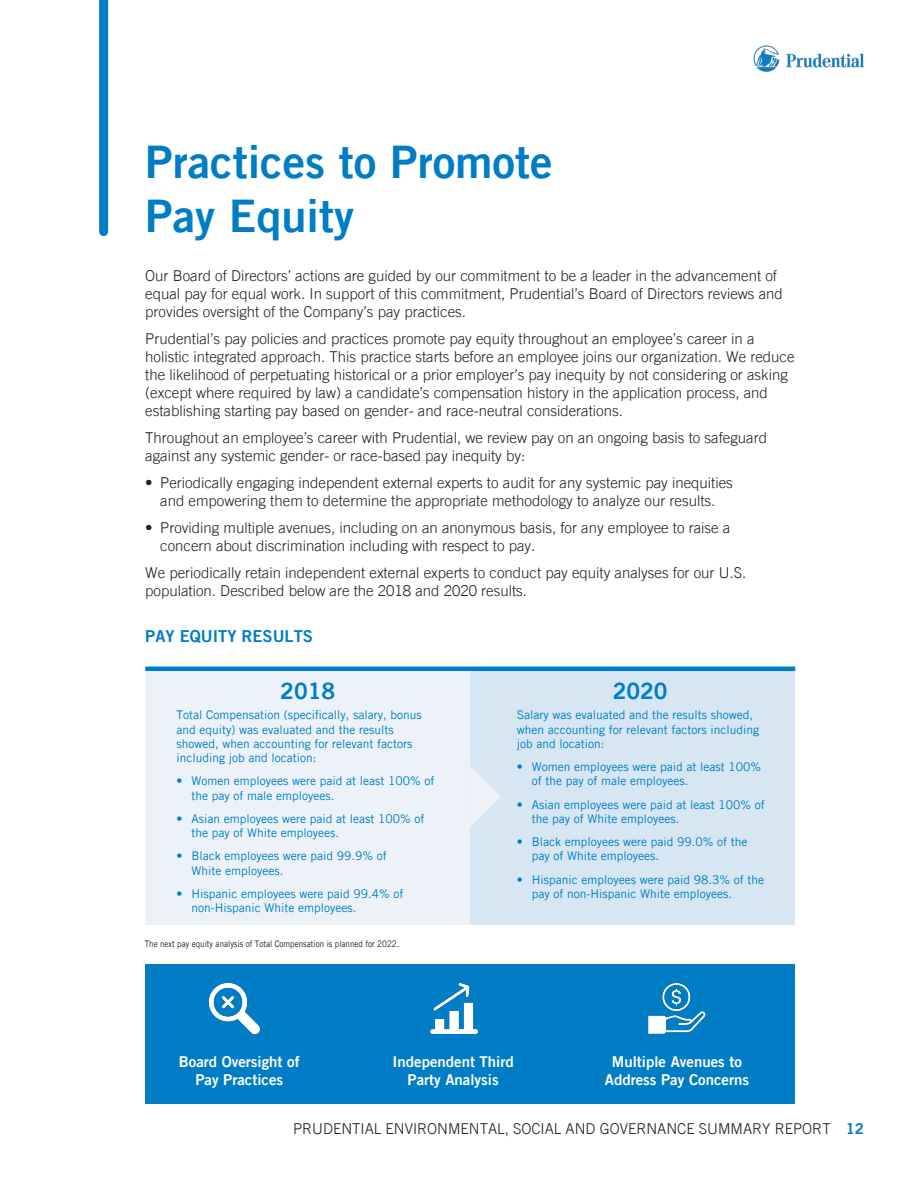
<style>
.page{position:relative;width:918px;height:1188px;background:#fff}
.page>*{position:absolute;margin:0;border:0;box-sizing:border-box;transform-origin:0 0}
.t1{font:700 45px/54px "Prudential Modern";color:#007dc4}
.t2{font:700 22.5px "Prudential Modern";color:#007dc4}
.BODY{font:700 16.5px "Prudential Modern";color:#007dc4}
.BODY-2{font:300 15px/18px "Prudential Modern";color:#231f20}
.Bullet_p10{font:300 15px/18px "Prudential Modern";color:#231f20;text-align:center}
.t3{font:700 15px/18px "Prudential Modern";color:#fff;text-align:center}
.Bullet_p12{font:500 12px/14.2px "Prudential Modern";color:#007dc4}
.Bullet_8_pt_blue{font:500 12px/14.2px "Prudential Modern";color:#007dc4}
.t4{font:500 9px "Prudential Modern";color:#231f20;scale:.89 1}
.s1{font-weight:700;color:#007dc4}
</style>
<div class="page">
<div style="left:145px;top:964px;width:650px;height:140px;background:#007dc4"></div>
<img style="left:754px;top:45px;width:110px;height:27px">
<div style="left:99px;top:0;width:9px;height:232px;background:#007dc4"></div>
<img style="left:430px;top:983px;width:49px;height:51px">
<img style="left:208px;top:983px;width:52px;height:52px">
<img style="left:648px;top:983px;width:58px;height:51px">
<div style="left:470px;top:669px;width:325px;height:256px;background:#d6e6f2"></div>
<div style="left:145px;top:669px;width:325px;height:256px;background:#ecf2f8"></div>
<svg style="left:470px;top:767px;width:31px;height:60px"></svg>
<hr style="left:145px;top:667px;width:650px;height:4px;background:#007dc4">
<h1 class="t1" style="left:145px;top:134px;width:409px">Practices to Promote<br>Pay Equity</h1>
<p class="BODY-2" style="left:145px;top:266px;width:639px">Our Board of Directors’ actions are guided by our commitment to be a leader in the advancement of equal pay for equal work. In support of this commitment, Prudential’s Board of Directors reviews and provides oversight of the Company’s pay practices.</p>
<p class="BODY-2" style="left:145px;top:329px;width:651px">Prudential’s pay policies and practices promote pay equity throughout an employee’s career in a holistic integrated approach. This practice starts before an employee joins our organization. We reduce the likelihood of perpetuating historical or a prior employer’s pay inequity by not considering or asking (except where required by law) a candidate’s compensation history in the application process, and establishing starting pay based on gender- and race-neutral considerations.</p>
<p class="BODY-2" style="left:145px;top:428px;width:623px">Throughout an employee’s career with Prudential, we review pay on an ongoing basis to safeguard against any systemic gender- or race-based pay inequity by:</p>
<p class="Bullet_p10" style="left:145px;top:473px;width:589px">• Periodically engaging independent external experts to audit for any systemic pay inequities and empowering them to determine the appropriate methodology to analyze our results.</p>
<p class="Bullet_p10" style="left:160px;top:518px;width:572px;text-align:left;text-indent:-15px">• Providing multiple avenues, including on an anonymous basis, for any employee to raise a concern about discrimination including with respect to pay.</p>
<p class="BODY-2" style="left:145px;top:563px;width:602px">We periodically retain independent external experts to conduct pay equity analyses for our U.S. population. Described below are the 2018 and 2020 results.</p>
<p class="BODY" style="left:145px;top:626px;width:169px">PAY EQUITY RESULTS</p>
<p class="t2" style="left:280px;top:677px;width:56px">2018</p>
<p class="t2" style="left:613px;top:677px;width:56px">2020</p>
<p class="Bullet_p12" style="left:176px;top:708px;width:247px">Total Compensation (specifically, salary, bonus and equity) was evaluated and the results showed, when accounting for relevant factors including job and location:</p>
<p class="Bullet_8_pt_blue" style="left:191px;top:774px;width:244px;text-indent:-15px">• Women employees were paid at least 100% of the pay of male employees.</p>
<p class="Bullet_8_pt_blue" style="left:191px;top:811px;width:234px;text-indent:-15px">• Asian employees were paid at least 100% of the pay of White employees.</p>
<p class="Bullet_8_pt_blue" style="left:191px;top:849px;width:197px;text-indent:-15px">• Black employees were paid 99.9% of<br>White employees.</p>
<p class="Bullet_8_pt_blue" style="left:191px;top:886px;width:213px;text-indent:-15px">• Hispanic employees were paid 99.4% of non-Hispanic White employees.</p>
<p class="t4" style="left:145px;top:939px;width:288px">The next pay equity analysis of Total Compensation is planned for 2022.</p>
<p class="Bullet_p12" style="left:517px;top:708px;width:244px">Salary was evaluated and the results showed, when accounting for relevant factors including job and location:</p>
<p class="Bullet_8_pt_blue" style="left:532px;top:760px;width:231px;text-indent:-15px">• Women employees were paid at least 100% of the pay of male employees.</p>
<p class="Bullet_8_pt_blue" style="left:532px;top:797px;width:234px;text-indent:-15px">• Asian employees were paid at least 100% of the pay of White employees.</p>
<p class="Bullet_p12" style="left:532px;top:835px;width:217px;text-indent:-15px">• Black employees were paid 99.0% of the pay of White employees.</p>
<p class="Bullet_p12" style="left:532px;top:872px;width:234px;text-indent:-15px">• Hispanic employees were paid 98.3% of the pay of non-Hispanic White employees.</p>
<p class="t3" style="left:179px;top:1052px;width:122px">Board Oversight of<br>Pay Practices</p>
<p class="t3" style="left:605px;top:1053px;width:146px">Multiple Avenues to<br>Address Pay Concerns</p>
<p class="t3" style="left:392px;top:1053px;width:123px">Independent Third<br>Party Analysis</p>
<p class="BODY-2" style="left:293px;top:1120px;width:572px">PRUDENTIAL ENVIRONMENTAL, SOCIAL AND GOVERNANCE SUMMARY REPORT <span class="s1">12</span></p>
</div>
